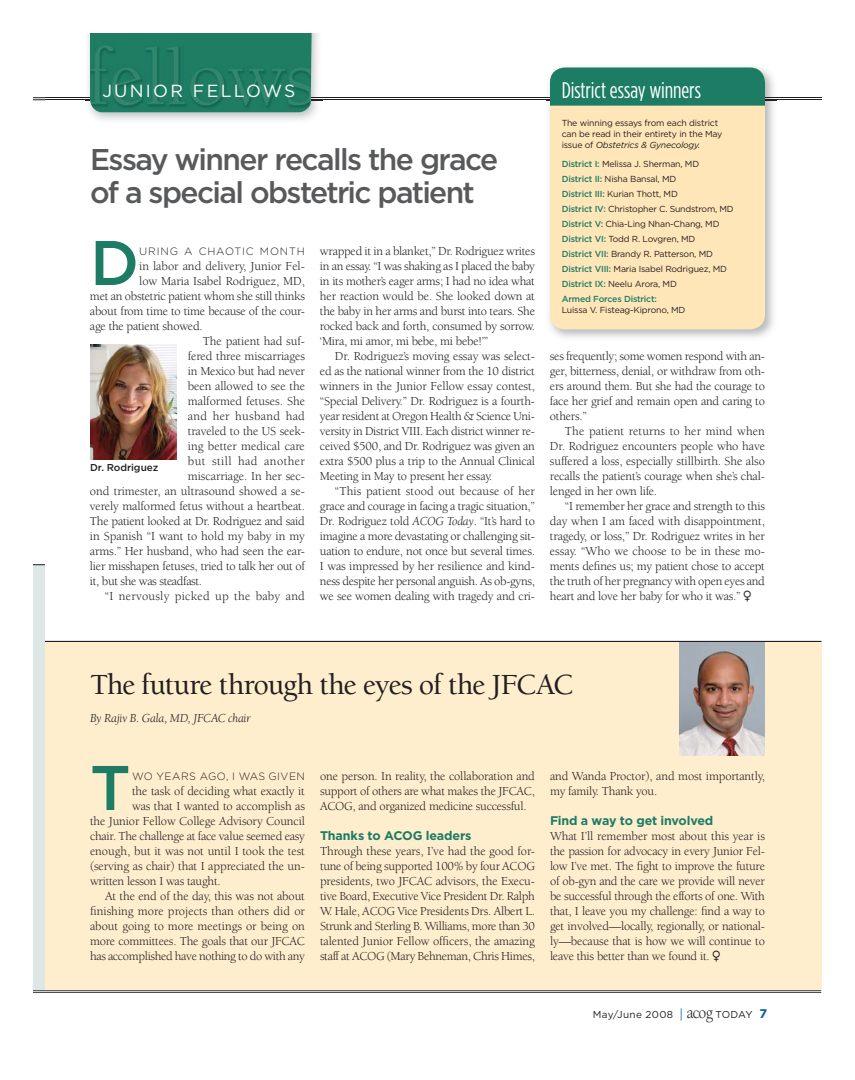
<style>
.page{position:relative;width:855px;height:1080px;background:#fff}
.page>*{position:absolute;margin:0;border:0;box-sizing:border-box;transform-origin:0 0}
.t1{font:500 62.88px "Gotham";color:#1d7c64}
.t2{font:500 30px/32.5px "Gotham";letter-spacing:-.055em;color:#58595b}
.t3{font:500 30px "Berkeley";letter-spacing:-.04em;color:#231f20}
.t4{font:22.5px "Gotham Condensed";letter-spacing:-.005em;color:#fff}
.t5{font:17.5px "Gotham";letter-spacing:.13em;color:#fff}
.t6{font:12.5px/15px "Berkeley";letter-spacing:-.02em;color:#231f20;text-align:justify}
.t7{font:12.5px "Berkeley";color:#231f20}
.t8{font:700 12.5px "Gotham";letter-spacing:-.01em;color:#1d7c64}
.t9{font:12.5px "Berkeley";letter-spacing:.015em;color:#231f20}
.t10{font:italic 12.5px "Berkeley";letter-spacing:-.02em;color:#231f20}
.t11{font:12.5px "Berkeley";letter-spacing:.03em;color:#231f20}
.t12{font:12.5px "Berkeley";letter-spacing:.02em;color:#231f20}
.t13{font:300 10.62px "Gotham";letter-spacing:.045em;color:#231f20}
.t14{font:300 10.62px "Gotham";letter-spacing:.08em;color:#231f20}
.t15{font:10px "Gotham";letter-spacing:.03em;color:#231f20}
.t16{font:500 10px "Gotham";color:#231f20}
.t17{font:8.75px/15px "Gotham";letter-spacing:-.02em;color:#231f20}
.s1{font-style:italic}
.s2{font-weight:500;color:#1d7c64}
.s3{font-family:"Zeal"}
.s4{font-family:"Berkeley";font-size:15px;color:#005ca3}
.s5{font-family:"Berkeley";font-size:17.5px}
.s6{font-weight:700;font-size:12.5px;color:#005ca3}
</style>
<div class="page">
<svg style="left:34px;top:990px;width:11px;height:3px"></svg>
<svg style="left:34px;top:98px;width:11px;height:3px"></svg>
<hr style="left:45px;top:98px;width:776px;height:1px;background:#231f20">
<hr style="left:45px;top:100px;width:776px;height:1px;background:#231f20">
<hr style="left:45px;top:990px;width:776px;height:1px;background:#231f20">
<hr style="left:45px;top:992px;width:776px;height:1px;background:#231f20">
<img style="left:85px;top:34px;width:238px;height:86px">
<img style="left:85px;top:98px;width:238px;height:3px">
<img style="left:90px;top:34px;width:222px;height:78px">
<div style="left:45px;top:641px;width:776px;height:349px;background:#ffeece"></div>
<div style="left:34px;top:565px;width:11px;height:425px;background:#dde8e6"></div>
<img style="left:546px;top:67px;width:231px;height:271px">
<img style="left:546px;top:98px;width:231px;height:3px">
<div style="left:550px;top:68px;width:215px;height:261px;background:#ffe6b9;border-radius:15px"></div>
<div style="left:550px;top:68px;width:215px;height:38px;background:#1d7c64"></div>
<img style="left:679px;top:642px;width:86px;height:113px">
<hr style="left:45px;top:641px;width:776px;height:1px;background:#231f20">
<img style="left:90px;top:344px;width:87px;height:116px">
<h3 class="t5" style="left:102px;top:85px;width:194px">JUNIOR FELLOWS</h3>
<h2 class="t2" style="left:90px;top:145px;width:410px">Essay winner recalls the grace of a special obstetric patient</h2>
<h1 class="t1" style="left:90px;top:239px;width:51px">D</h1>
<p class="t14" style="left:139px;top:247px;width:167px">URING A CHAOTIC MONTH</p>
<p class="t7" style="left:139px;top:261px;width:167px">in labor and delivery, Junior Fel-</p>
<p class="t6" style="left:139px;top:275px;width:167px">low Maria Isabel Rodriguez, MD,</p>
<p class="t6" style="left:90px;top:290px;width:217px">met an obstetric patient whom she still thinks</p>
<p class="t6" style="left:90px;top:305px;width:216px">about from time to time because of the cour-</p>
<p class="t6" style="left:90px;top:320px;width:114px">age the patient showed.</p>
<p class="t6" style="left:203px;top:335px;width:104px">The patient had suf-</p>
<p class="t6" style="left:188px;top:350px;width:119px">fered three miscarriages</p>
<p class="t6" style="left:188px;top:365px;width:119px">in Mexico but had never</p>
<p class="t6" style="left:188px;top:380px;width:119px">been allowed to see the</p>
<p class="t7" style="left:188px;top:396px;width:119px">malformed fetuses. She</p>
<p class="t12" style="left:188px;top:411px;width:119px">and her husband had</p>
<p class="t6" style="left:188px;top:425px;width:119px">traveled to the US seek-</p>
<p class="t7" style="left:188px;top:441px;width:119px">ing better medical care</p>
<p class="t11" style="left:188px;top:456px;width:119px">but still had another</p>
<p class="t6" style="left:188px;top:470px;width:119px">miscarriage. In her sec-</p>
<p class="t7" style="left:90px;top:486px;width:216px">ond trimester, an ultrasound showed a se-</p>
<p class="t6" style="left:90px;top:500px;width:217px">verely malformed fetus without a heartbeat.</p>
<p class="t6" style="left:90px;top:515px;width:217px">The patient looked at Dr. Rodriguez and said</p>
<p class="t6" style="left:90px;top:530px;width:217px">in Spanish “I want to hold my baby in my</p>
<p class="t6" style="left:90px;top:545px;width:216px">arms.” Her husband, who had seen the ear-</p>
<p class="t6" style="left:90px;top:560px;width:217px">lier misshapen fetuses, tried to talk her out of</p>
<p class="t6" style="left:90px;top:575px;width:114px">it, but she was steadfast.</p>
<p class="t9" style="left:105px;top:591px;width:202px">“I nervously picked up the baby and</p>
<p class="t16" style="left:90px;top:464px;width:70px">Dr. Rodriguez</p>
<p class="t6" style="left:320px;top:245px;width:217px">wrapped it in a blanket,” Dr. Rodriguez writes in an essay. “I was shaking as I placed the baby in its mother’s eager arms; I had no idea what her reaction would be. She looked down at the baby in her arms and burst into tears. She rocked back and forth, consumed by sorrow. ‘Mira, mi amor, mi bebe, mi bebe!’”</p>
<p class="t6" style="left:320px;top:350px;width:217px;text-indent:15px">Dr. Rodriguez’s moving essay was select&shy;ed as the national winner from the 10 district winners in the Junior Fellow essay contest, “Special Delivery.” Dr. Rodriguez is a fourth&shy;year resident at Oregon Health &amp; Science Uni&shy;versity in District VIII. Each district winner re&shy;ceived $500, and Dr. Rodriguez was given an extra $500 plus a trip to the Annual Clinical Meeting in May to present her essay.</p>
<p class="t6" style="left:320px;top:485px;width:217px;text-indent:15px">“This patient stood out because of her grace and courage in facing a tragic situation,” Dr. Rodriguez told <span class="s1">ACOG Today</span>. “It’s hard to imagine a more devastating or challenging sit&shy;uation to endure, not once but several times.<br>I was impressed by her resilience and kind&shy;ness despite her personal anguish. As ob-gyns, we see women dealing with tragedy and cri-</p>
<h3 class="t4" style="left:562px;top:82px;width:141px">District essay winners</h3>
<p class="t17" style="left:562px;top:118px;width:162px;line-height:11.2px">The winning essays from each district can be read in their entirety in the May issue of <span class="s1">Obstetrics &amp; Gynecology.</span></p>
<p class="t17" style="left:562px;top:157px;width:173px"><span class="s2">District I:</span> Melissa J. Sherman, MD<br><span class="s2">District II:</span> Nisha Bansal, MD<br><span class="s2">District III:</span> Kurian Thott, MD<br><span class="s2">District IV:</span> Christopher C. Sundstrom, MD <span class="s2">District V:</span> Chia-Ling Nhan-Chang, MD <span class="s2">District VI:</span> Todd R. Lovgren, MD<br><span class="s2">District VII:</span> Brandy R. Patterson, MD <span class="s2">District VIII:</span> Maria Isabel Rodriguez, MD <span class="s2">District IX:</span> Neelu Arora, MD<br><span class="s2">Armed Forces District:</span></p>
<p class="t17" style="left:562px;top:303px;width:125px">Luissa V. Fisteag-Kiprono, MD</p>
<p class="t6" style="left:550px;top:350px;width:217px">ses frequently; some women respond with an&shy;ger, bitterness, denial, or withdraw from oth&shy;ers around them. But she had the courage to face her grief and remain open and caring to others.”</p>
<p class="t6" style="left:550px;top:425px;width:217px;text-indent:15px">The patient returns to her mind when Dr. Rodriguez encounters people who have suffered a loss, especially stillbirth. She also recalls the patient’s courage when she’s chal&shy;lenged in her own life.</p>
<p class="t6" style="left:550px;top:500px;width:217px;text-indent:15px">“I remember her grace and strength to this day when I am faced with disappointment, tragedy, or loss,” Dr. Rodriguez writes in her essay. “Who we choose to be in these mo&shy;ments defines us; my patient chose to accept the truth of her pregnancy with open eyes and heart and love her baby for who it was.” <span class="s3">™</span></p>
<h2 class="t3" style="left:90px;top:672px;width:485px">The future through the eyes of the JFCAC</h2>
<p class="t10" style="left:90px;top:714px;width:162px">By Rajiv B. Gala, MD, JFCAC chair</p>
<h1 class="t1" style="left:90px;top:764px;width:42px">T</h1>
<p class="t13" style="left:132px;top:772px;width:174px">WO YEARS AGO, I WAS GIVEN</p>
<p class="t6" style="left:132px;top:785px;width:174px">the task of deciding what exactly it</p>
<p class="t6" style="left:132px;top:800px;width:174px">was that I wanted to accomplish as</p>
<p class="t6" style="left:90px;top:815px;width:217px">the Junior Fellow College Advisory Council</p>
<p class="t6" style="left:90px;top:830px;width:217px">chair. The challenge at face value seemed easy</p>
<p class="t6" style="left:90px;top:845px;width:217px">enough, but it was not until I took the test</p>
<p class="t6" style="left:90px;top:860px;width:216px">(serving as chair) that I appreciated the un-</p>
<p class="t6" style="left:90px;top:875px;width:132px">written lesson I was taught.</p>
<p class="t6" style="left:105px;top:890px;width:202px">At the end of the day, this was not about</p>
<p class="t7" style="left:90px;top:906px;width:217px">finishing more projects than others did or</p>
<p class="t7" style="left:90px;top:921px;width:217px">about going to more meetings or being on</p>
<p class="t6" style="left:90px;top:935px;width:216px">more committees. The goals that our JFCAC</p>
<p class="t6" style="left:90px;top:950px;width:217px">has accomplished have nothing to do with any</p>
<p class="t6" style="left:320px;top:770px;width:217px">one person. In reality, the collaboration and support of others are what makes the JFCAC, ACOG, and organized medicine successful.</p>
<p class="t8" style="left:320px;top:831px;width:153px">Thanks to ACOG leaders</p>
<p class="t6" style="left:320px;top:845px;width:217px">Through these years, I’ve had the good for&shy;tune of being supported 100% by four ACOG presidents, two JFCAC advisors, the Execu&shy;tive Board, Executive Vice President Dr. Ralph W. Hale, ACOG Vice Presidents Drs. Albert L.<br>Strunk and Sterling B. Williams, more than 30 talented Junior Fellow officers, the amazing staff at ACOG (Mary Behneman, Chris Himes,</p>
<p class="t6" style="left:550px;top:770px;width:216px">and Wanda Proctor), and most importantly, my family. Thank you.</p>
<p class="t8" style="left:550px;top:816px;width:165px">Find a way to get involved</p>
<p class="t6" style="left:550px;top:830px;width:217px">What I’ll remember most about this year is the passion for advocacy in every Junior Fel&shy;low I’ve met. The fight to improve the future of ob-gyn and the care we provide will never be successful through the efforts of one. With that, I leave you my challenge: find a way to get involved—locally, regionally, or national&shy;ly—because that is how we will continue to leave this better than we found it. <span class="s3">™</span></p>
<p class="t15" style="left:593px;top:1011px;width:176px">May/June 2008 <span class="s4">|</span> <span class="s5">acog</span> TODAY <span class="s6">7</span></p>
</div>
